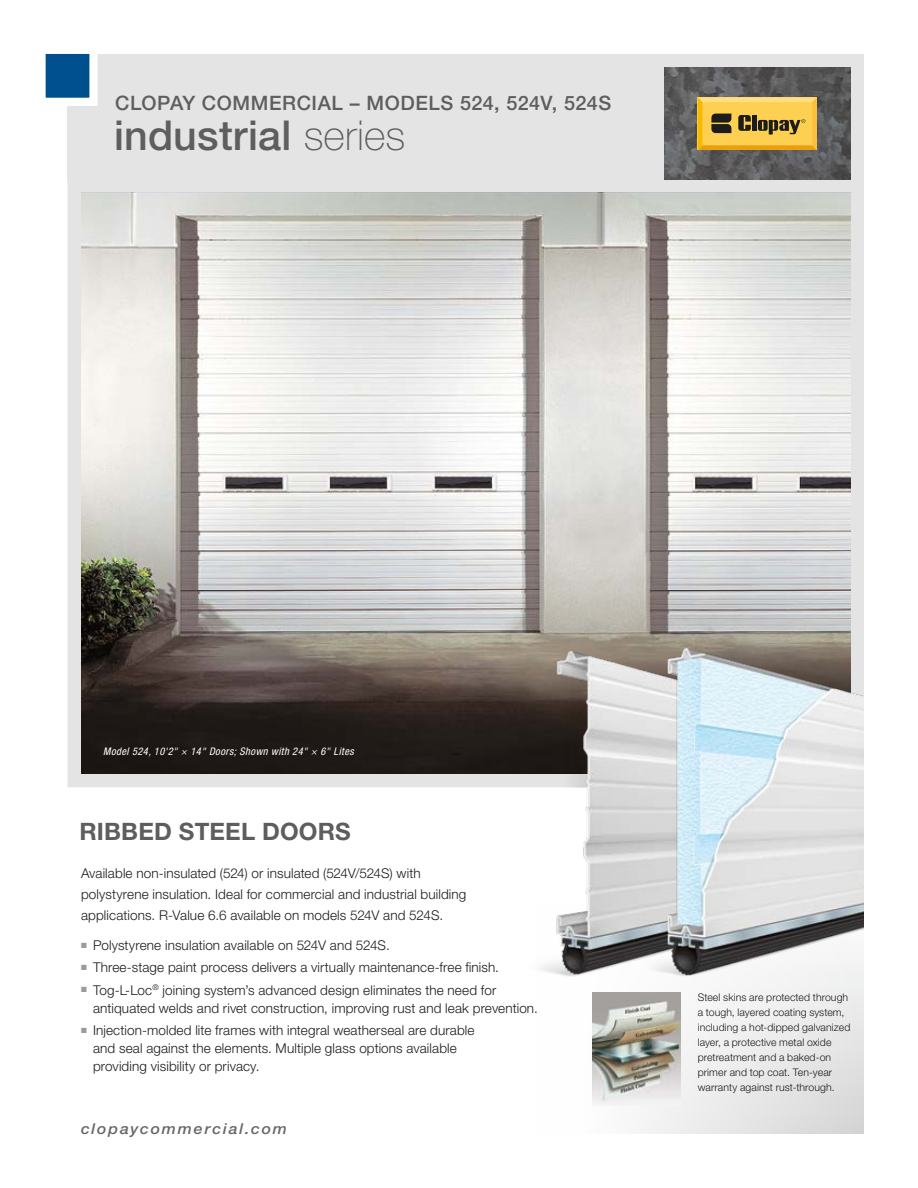
<style>
.page{position:relative;width:918px;height:1188px;background:#fff}
.page>*{position:absolute;margin:0;border:0;box-sizing:border-box;transform-origin:0 0}
.t1{font:500 41.25px "Helvetica Neue LT Std";letter-spacing:.005em;color:#5e5e5f}
.t2{font:700 24px "Helvetica Neue LT Std";letter-spacing:.005em;color:#5e5e5f}
.t3{font:500 19.8px "Helvetica Neue LT Std";letter-spacing:.03em;color:#5e5e5f}
.t4{font:italic 500 15px "Helvetica Neue LT Std";letter-spacing:.11em;color:#686869;scale:1.07 1}
.t5{font:300 13.5px/18px "Helvetica Neue LT Std";letter-spacing:.01em;color:#1c1c1a}
.t6{font:300 10.5px/15px "Helvetica Neue LT Std";letter-spacing:.01em;color:#1c1c1a}
.t7{font:italic condensed 10.5px "Helvetica Neue LT Std";letter-spacing:.04em;color:#fff}
.s1{font-weight:100}
.s2{font-weight:400;font-stretch:condensed}
</style>
<div class="page">
<div style="left:68px;top:180px;width:796px;height:607px;background:#e4e4e4"></div>
<img style="left:81px;top:192px;width:769px;height:582px">
<div style="left:68px;top:54px;width:796px;height:127px;background:#e4e4e4"></div>
<svg style="left:45px;top:53px;width:53px;height:57px"></svg>
<img style="left:664px;top:68px;width:186px;height:112px">
<svg style="left:698px;top:97px;width:119px;height:53px"></svg>
<svg style="left:563px;top:630px;width:287px;height:22px"></svg>
<div style="left:537px;top:770px;width:327px;height:364px;background:linear-gradient(to right,#fff,#e2e2e2)"></div>
<img style="left:593px;top:992px;width:88px;height:114px">
<img style="left:527px;top:652px;width:114px;height:325px">
<img style="left:641px;top:648px;width:223px;height:329px">
<h3 class="t3" style="left:115px;top:91px;width:498px">CLOPAY COMMERCIAL – MODELS 524, 524V, 524S</h3>
<h1 class="t1" style="left:114px;top:111px;width:293px">industrial <span class="s1">series</span></h1>
<p class="t7" style="left:103px;top:745px;width:252px">Model 524, 10'2" × 14" Doors; Shown with 24" × 6" Lites</p>
<h2 class="t2" style="left:79px;top:816px;width:273px">RIBBED STEEL DOORS</h2>
<p class="t5" style="left:81px;top:862px;width:387px;line-height:21px">Available non-insulated (524) or insulated (524V/524S) with polystyrene insulation. Ideal for commercial and industrial building applications. R-Value 6.6 available on models 524V and 524S.</p>
<p class="t5" style="left:81px;top:936px;width:310px"><sup>■</sup> Polystyrene insulation available on 524V and 524S.</p>
<p class="t5" style="left:81px;top:958px;width:420px"><sup>■</sup> Three-stage paint process delivers a virtually maintenance-free finish.</p>
<p class="t5" style="left:93px;top:981px;width:446px;text-indent:-12px"><sup>■</sup> Tog-L-Loc<sup>®</sup> joining system<span class="s2">’</span>s advanced design eliminates the need for antiquated welds and rivet construction, improving rust and leak prevention.</p>
<p class="t5" style="left:93px;top:1021px;width:383px;text-indent:-12px"><sup>■</sup> Injection-molded lite frames with integral weatherseal are durable and seal against the elements. Multiple glass options available providing visibility or privacy.</p>
<p class="t4" style="left:81px;top:1120px;width:194px">clopaycommercial.com</p>
<p class="t6" style="left:698px;top:989px;width:154px">Steel skins are protected through a tough, layered coating system, including a hot-dipped galvanized layer, a protective metal oxide pretreatment and a baked-on primer and top coat. Ten-year warranty against rust-through.</p>
</div>
